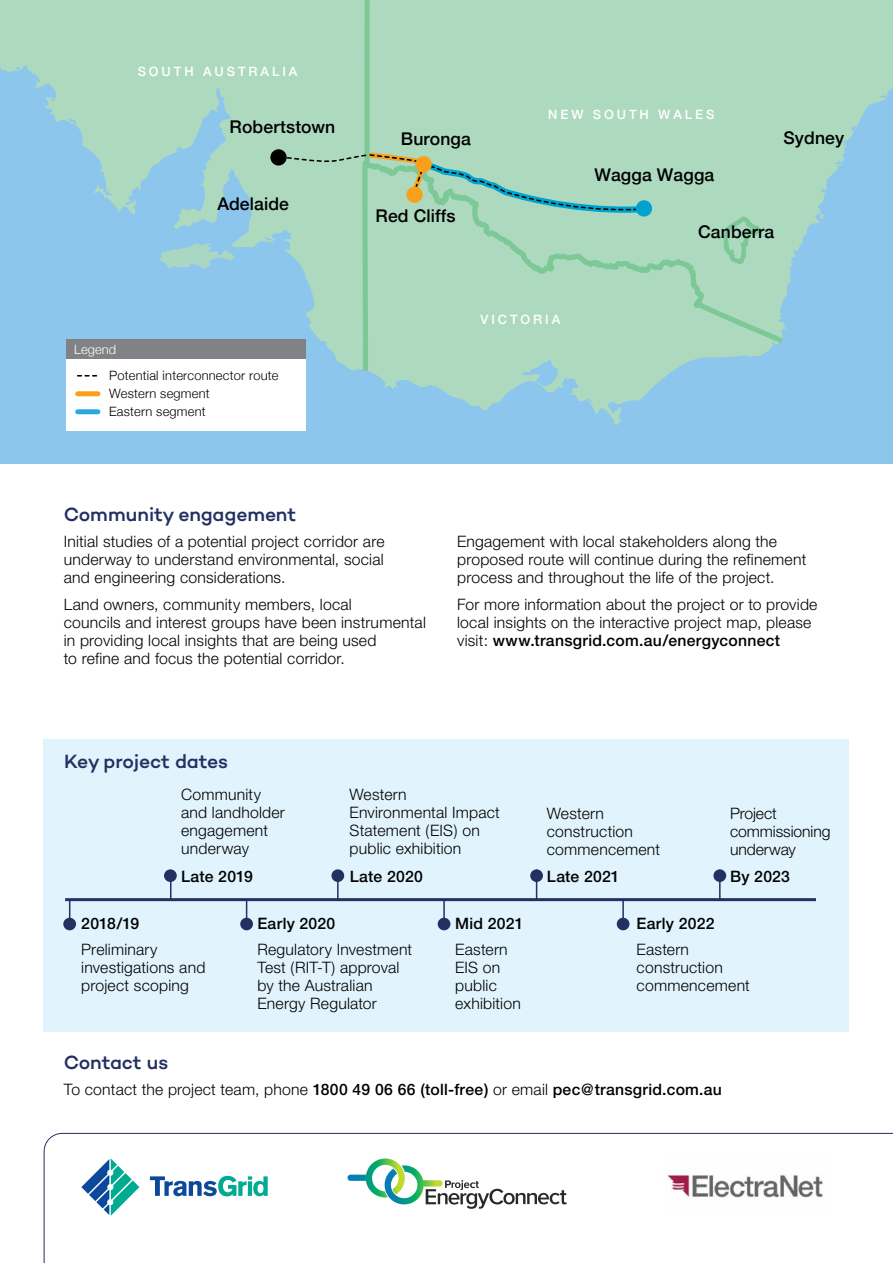
<style>
.page{position:relative;width:893px;height:1263px;background:#fff}
.page>*{position:absolute;margin:0;border:0;box-sizing:border-box;transform-origin:0 0}
.t1{font:500 19.5px "Campton";letter-spacing:-.005em;color:#223062}
.t2{font:500 17.55px "Helvetica Neue";letter-spacing:.005em;color:#000}
.t3{font:300 15.75px/18px "Helvetica Neue";letter-spacing:.015em;color:#000}
.t4{font:500 15.75px "Helvetica Neue";letter-spacing:.015em;color:#000}
.t5{font:300 15.75px/18px "Helvetica Neue";letter-spacing:-.005em;color:#000}
.t6{font:300 12.9px/18px "Helvetica Neue";letter-spacing:.015em;color:#000}
.t7{font:500 12.9px "Helvetica Neue";letter-spacing:.225em;color:#fff}
.t8{font:300 12.9px "Helvetica Neue";color:#fff}
.s1{font-weight:500}
.s2{font-weight:300}
</style>
<div class="page">
<svg style="left:43px;top:1133px;width:850px;height:130px"></svg>
<div style="left:0;top:0;width:893px;height:464px;background:#8cc6ec"></div>
<svg style="left:0;top:0;width:365px;height:371px;fill:#addabf"></svg>
<svg style="left:367px;top:215px;width:414px;height:210px"></svg>
<svg style="left:160px;top:243px;width:74px;height:26px"></svg>
<svg style="left:370px;top:0;width:523px;height:338px;background:#a8d7c3"></svg>
<svg style="left:728px;top:221px;width:26px;height:38px"></svg>
<svg style="left:286px;top:152px;width:357px;height:63px;background:#9fd2b8"></svg>
<div style="left:415px;top:156px;width:17px;height:16px;background:#f9a01b;border-radius:50%"></div>
<div style="left:270px;top:149px;width:17px;height:17px;background:#000;border-radius:50%"></div>
<div style="left:406px;top:187px;width:17px;height:16px;background:#f9a01b;border-radius:50%"></div>
<div style="left:636px;top:200px;width:16px;height:17px;background:#00a3ce;border-radius:50%"></div>
<div style="left:66px;top:359px;width:240px;height:71px;background:#fff"></div>
<svg style="left:78px;top:375px;width:20px;height:2px"></svg>
<div style="left:78px;top:409px;width:20px;height:5px;background:#28aae1"></div>
<div style="left:66px;top:340px;width:240px;height:19px;background:#808285"></div>
<div style="left:78px;top:391px;width:20px;height:5px;background:#f9a01b"></div>
<svg style="left:150px;top:1176px;width:118px;height:20px"></svg>
<svg style="left:81px;top:1158px;width:58px;height:58px"></svg>
<div style="left:44px;top:739px;width:805px;height:292px;background:#e1f4fd"></div>
<hr style="left:65px;top:898px;width:751px;height:3px;background:#223062">
<div style="left:63px;top:918px;width:13px;height:12px;background:#223062;border-radius:50%"></div>
<svg style="left:69px;top:901px;width:1px;height:17px"></svg>
<div style="left:164px;top:869px;width:13px;height:13px;background:#223062;border-radius:50%"></div>
<hr style="left:170px;top:871px;width:2px;height:29px;background:#223062">
<div style="left:438px;top:918px;width:12px;height:12px;background:#223062;border-radius:50%"></div>
<hr style="left:443px;top:900px;width:2px;height:29px;background:#223062">
<div style="left:530px;top:869px;width:13px;height:13px;background:#223062;border-radius:50%"></div>
<svg style="left:536px;top:882px;width:1px;height:16px"></svg>
<div style="left:713px;top:869px;width:13px;height:13px;background:#223062;border-radius:50%"></div>
<hr style="left:719px;top:870px;width:2px;height:29px;background:#223062">
<div style="left:240px;top:918px;width:13px;height:12px;background:#223062;border-radius:50%"></div>
<svg style="left:246px;top:901px;width:1px;height:17px"></svg>
<div style="left:331px;top:869px;width:13px;height:13px;background:#223062;border-radius:50%"></div>
<hr style="left:337px;top:871px;width:2px;height:29px;background:#223062">
<div style="left:617px;top:918px;width:12px;height:12px;background:#223062;border-radius:50%"></div>
<hr style="left:622px;top:900px;width:2px;height:29px;background:#223062">
<img style="left:663px;top:1157px;width:166px;height:55px">
<svg style="left:348px;top:1158px;width:219px;height:51px"></svg>
<p class="t7" style="left:138px;top:61px;width:161px">SOUTH AUSTRALIA</p>
<p class="t2" style="left:230px;top:113px;width:107px">Robertstown</p>
<p class="t8" style="left:74px;top:339px;width:43px">Legend</p>
<p class="t2" style="left:217px;top:189px;width:73px">Adelaide</p>
<p class="t6" style="left:109px;top:365px;width:171px">Potential interconnector route<br>Western segment<br>Eastern segment</p>
<p class="t2" style="left:401px;top:125px;width:71px">Buronga</p>
<p class="t2" style="left:376px;top:202px;width:82px">Red Cliffs</p>
<p class="t7" style="left:548px;top:104px;width:168px">NEW SOUTH WALES</p>
<p class="t2" style="left:594px;top:160px;width:121px">Wagga Wagga</p>
<p class="t2" style="left:783px;top:123px;width:62px">Sydney</p>
<p class="t2" style="left:698px;top:217px;width:77px">Canberra</p>
<p class="t7" style="left:481px;top:309px;width:81px">VICTORIA</p>
<p class="t1" style="left:64px;top:501px;width:234px">Community engagement</p>
<p class="t3" style="left:64px;top:532px;width:322px;text-align:justify">Initial studies of a potential project corridor are underway to understand environmental, social and engineering considerations.</p>
<p class="t3" style="left:64px;top:594px;width:364px">Land owners, community members, local<br>councils and interest groups have been instrumental in providing local insights that are being used<br>to refine and focus the potential corridor.</p>
<p class="t3" style="left:457px;top:532px;width:351px">Engagement with local stakeholders along the proposed route will continue during the refinement process and throughout the life of the project.</p>
<p class="t3" style="left:457px;top:595px;width:362px">For more information about the project or to provide local insights on the interactive project map, please visit: <span class="s1">www.transgrid.com.au/energyconnect</span></p>
<p class="t1" style="left:64px;top:749px;width:165px">Key project dates</p>
<p class="t4" style="left:81px;top:914px;width:60px">2018/19</p>
<p class="t3" style="left:181px;top:785px;width:105px">Community and landholder engagement underway</p>
<p class="t4" style="left:181px;top:867px;width:73px">Late 2019</p>
<p class="t4" style="left:257px;top:914px;width:79px">Early 2020</p>
<p class="t3" style="left:350px;top:785px;width:152px">Western<br>Environmental Impact<br>Statement (EIS) on public exhibition</p>
<p class="t4" style="left:350px;top:867px;width:75px">Late 2020</p>
<p class="t4" style="left:455px;top:914px;width:70px">Mid 2021</p>
<p class="t3" style="left:81px;top:940px;width:126px">Preliminary investigations and project scoping</p>
<p class="t3" style="left:257px;top:940px;width:156px">Regulatory Investment<br>Test (RIT-T) approval by the Australian<br>Energy Regulator</p>
<p class="t3" style="left:455px;top:940px;width:67px">Eastern<br>EIS on public exhibition</p>
<p class="t3" style="left:547px;top:804px;width:115px">Western construction commencement</p>
<p class="t4" style="left:547px;top:866px;width:74px">Late 2021</p>
<p class="t4" style="left:637px;top:914px;width:79px">Early 2022</p>
<p class="t5" style="left:730px;top:804px;width:102px">Project commissioning underway</p>
<p class="t4" style="left:730px;top:866px;width:61px">By 2023</p>
<p class="t3" style="left:637px;top:940px;width:115px">Eastern construction commencement</p>
<p class="t1" style="left:64px;top:1050px;width:106px">Contact us</p>
<p class="t4" style="left:64px;top:1080px;width:660px"><span class="s2">To contact the project team, phone</span> 1800 49 06 66 (toll-free) <span class="s2">or email</span> pec@transgrid.com.au</p>
</div>
